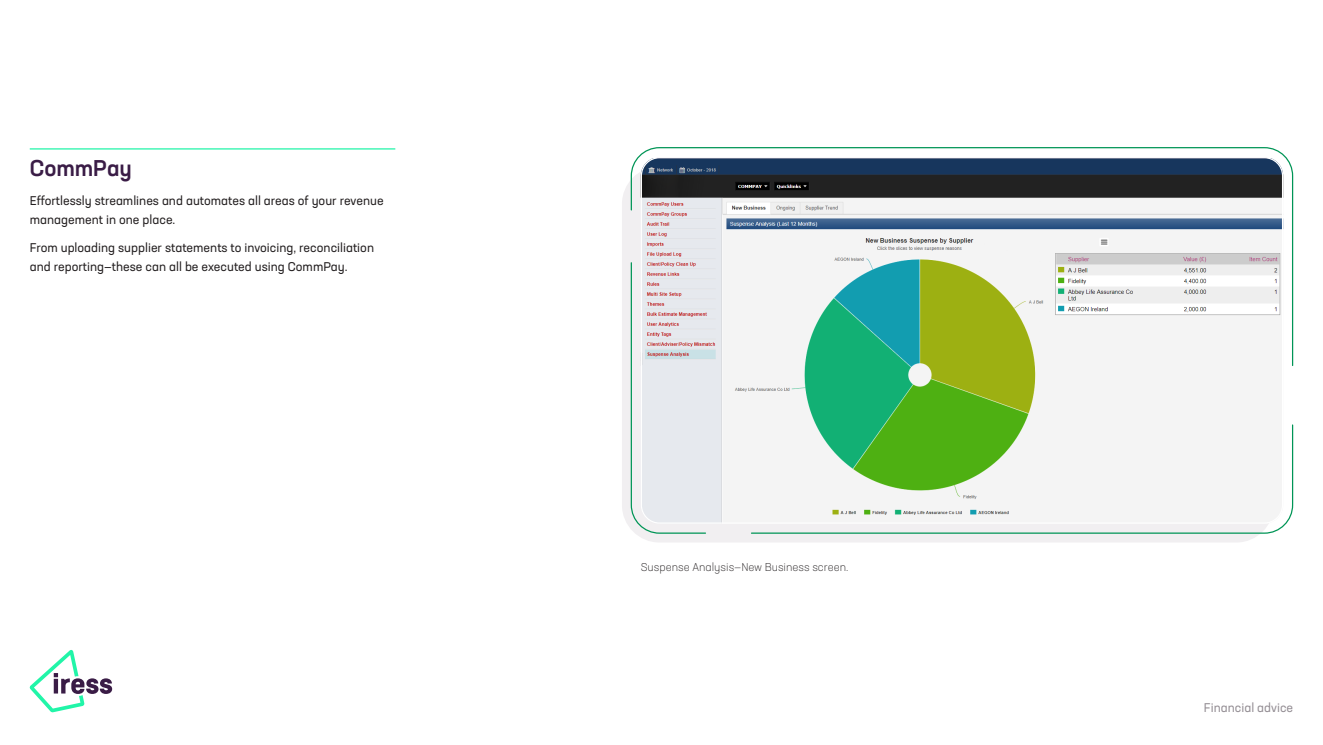
<style>
.page{position:relative;width:1323px;height:745px;background:#fff}
.page>*{position:absolute;margin:0;border:0;box-sizing:border-box;transform-origin:0 0}
.h2_-_Line{font:500 22.5px "Neusa Next Std";letter-spacing:-.005em;color:#3a1c46}
._2_-_Body{font:12.5px/18.8px "Neusa Next Std";color:#231f20}
.t1{font:12.5px "Neusa Next Std";color:#948e94}
._1_-_Image_Caption{font:300 11.25px "Neusa Next Std";color:#231f20}
</style>
<div class="page">
<svg style="left:30px;top:650px;width:82px;height:61px"></svg>
<hr style="left:30px;top:148px;width:365px;height:1px;background:#21f5a8">
<div style="left:622px;top:166px;width:652px;height:376px;background:#f1eff1;border-radius:38px"></div>
<img style="left:707px;top:366px;width:574px;height:155px">
<svg style="left:630px;top:147px;width:664px;height:219px"></svg>
<svg style="left:750px;top:423px;width:544px;height:111px"></svg>
<svg style="left:630px;top:261px;width:77px;height:273px"></svg>
<p class="h2_-_Line" style="left:30px;top:154px;width:104px">CommPay</p>
<p class="_2_-_Body" style="left:30px;top:190px;width:355px">Effortlessly streamlines and automates all areas of your revenue management in one place.</p>
<p class="_2_-_Body" style="left:30px;top:237px;width:346px">From uploading supplier statements to invoicing, reconciliation and reporting—these can all be executed using CommPay.</p>
<p class="_1_-_Image_Caption" style="left:641px;top:560px;width:209px">Suspense Analysis—New Business screen.</p>
<p class="t1" style="left:1204px;top:699px;width:91px">Financial advice</p>
</div>
